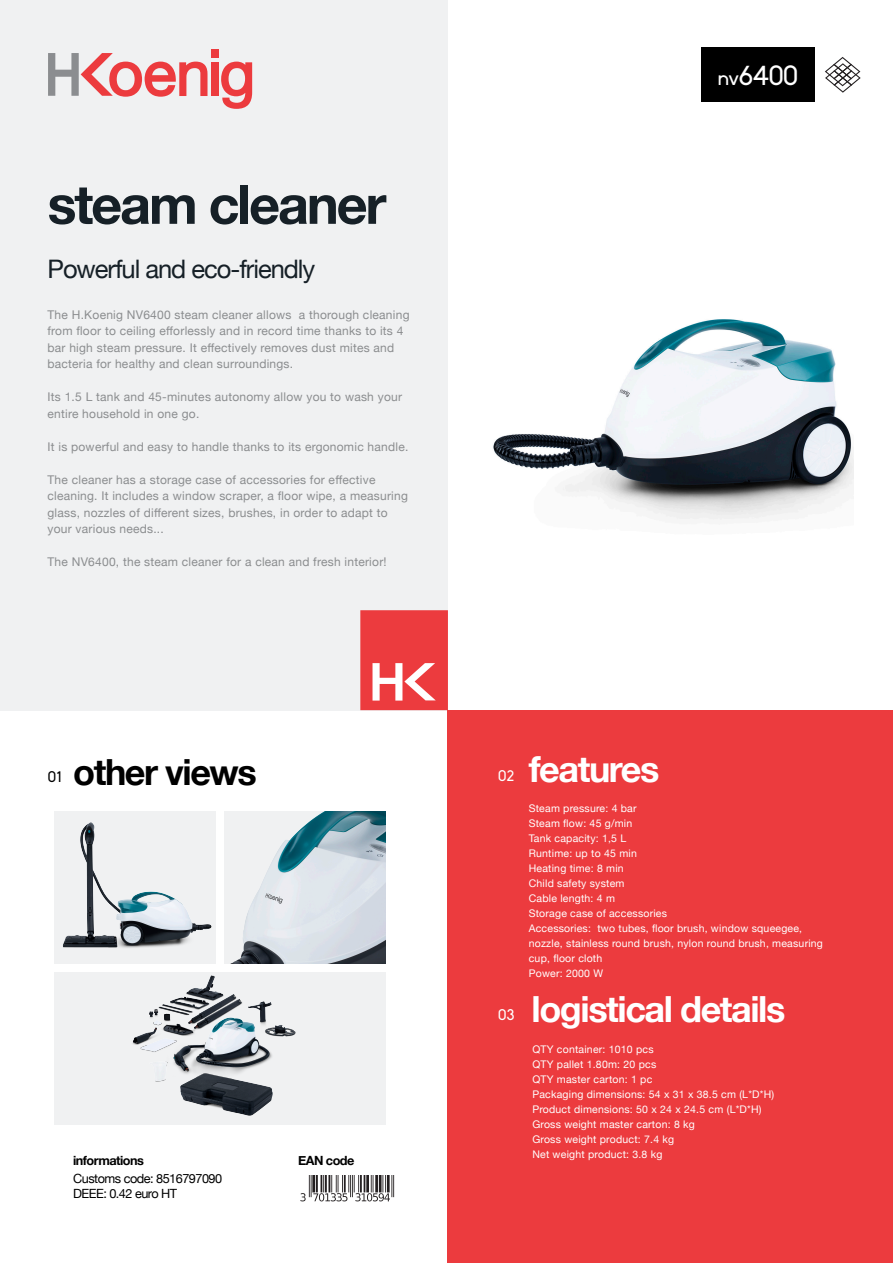
<style>
.page{position:relative;width:893px;height:1263px;background:#fff}
.page>*{position:absolute;margin:0;border:0;box-sizing:border-box;transform-origin:0 0}
.t1{font:700 54px "Helvetica Neue";letter-spacing:-.04em;color:#162027}
.t2{font:700 36px "Helvetica Neue";letter-spacing:-.04em;color:#fff}
.t3{font:700 36px "Helvetica Neue";letter-spacing:-.04em;color:#000}
.t4{font:27px "Biko";color:#fff}
.t5{font:25.5px "Helvetica Neue";letter-spacing:-.04em;color:#162027}
.t6{font:15px "Biko";color:#fff}
.t7{font:15px "Biko";color:#000}
.t8{font:12.75px/18px "Helvetica Neue";letter-spacing:-.04em;color:#000}
.t9{font:700 12.75px "Helvetica Neue";letter-spacing:-.04em;color:#000}
.t10{font:12px/16.5px "Helvetica Neue";letter-spacing:.02em;color:#8b8d8f}
.t11{font:10.5px/15px "Helvetica Neue";letter-spacing:.02em;color:#fff}
.s1{font-size:21px}
.s2{font-weight:700}
</style>
<div class="page">
<div style="left:0;top:0;width:448px;height:710px;background:#f0f1f2"></div>
<div style="left:448px;top:710px;width:445px;height:553px;background:#ec3b3e"></div>
<div style="left:211px;top:49px;width:7px;height:8px;background:#ec3b3e"></div>
<div style="left:211px;top:62px;width:7px;height:34px;background:#ec3b3e"></div>
<svg style="left:48px;top:53px;width:159px;height:44px"></svg>
<svg style="left:221px;top:62px;width:31px;height:47px"></svg>
<div style="left:702px;top:48px;width:113px;height:54px;background:#000"></div>
<img style="left:493px;top:319px;width:360px;height:201px">
<svg style="left:360px;top:610px;width:88px;height:100px;background:#ee5355"></svg>
<img style="left:300px;top:1175px;width:95px;height:27px">
<div style="left:54px;top:811px;width:162px;height:152px;background:#f0f1f2"></div>
<img style="left:63px;top:822px;width:149px;height:126px">
<div style="left:54px;top:972px;width:332px;height:152px;background:#f0f1f2"></div>
<img style="left:132px;top:975px;width:164px;height:141px">
<img style="left:224px;top:811px;width:162px;height:152px">
<svg style="left:825px;top:57px;width:36px;height:36px"></svg>
<p class="t1" style="left:48px;top:162px;width:340px">steam cleaner</p>
<p class="t5" style="left:48px;top:251px;width:269px">Powerful and eco-friendly</p>
<p class="t10" style="left:48px;top:307px;width:364px">The H.Koenig NV6400 steam cleaner allows a thorough cleaning from floor to ceiling efforlessly and in record time thanks to its 4 bar high steam pressure. It effectively removes dust mites and bacteria for healthy and clean surroundings.</p>
<p class="t10" style="left:48px;top:390px;width:356px">Its 1.5 L tank and 45-minutes autonomy allow you to wash your entire household in one go.</p>
<p class="t10" style="left:48px;top:439px;width:362px">It is powerful and easy to handle thanks to its ergonomic handle.</p>
<p class="t10" style="left:48px;top:472px;width:362px">The cleaner has a storage case of accessories for effective cleaning. It includes a window scraper, a floor wipe, a measuring glass, nozzles of different sizes, brushes, in order to adapt to your various needs...</p>
<p class="t10" style="left:48px;top:555px;width:341px">The NV6400, the steam cleaner for a clean and fresh interior!</p>
<p class="t4" style="left:718px;top:60px;width:83px"><span class="s1">nv</span>6400</p>
<p class="t3" style="left:73px;top:743px;width:185px">other views</p>
<p class="t7" style="left:48px;top:769px;width:16px">01</p>
<p class="t6" style="left:498px;top:768px;width:18px">02</p>
<p class="t8" style="left:73px;top:1152px;width:151px"><span class="s2">informations<br></span>Customs code: 8516797090</p>
<p class="t8" style="left:73px;top:1185px;width:106px">DEEE: 0.42 euro HT</p>
<p class="t9" style="left:298px;top:1150px;width:58px">EAN code</p>
<p class="t6" style="left:498px;top:1007px;width:18px">03</p>
<p class="t2" style="left:529px;top:741px;width:132px">features</p>
<p class="t11" style="left:529px;top:801px;width:109px">Steam pressure: 4 bar</p>
<p class="t11" style="left:529px;top:816px;width:105px">Steam flow: 45 g/min</p>
<p class="t11" style="left:529px;top:831px;width:99px">Tank capacity: 1,5 L</p>
<p class="t11" style="left:529px;top:846px;width:110px">Runtime: up to 45 min</p>
<p class="t11" style="left:529px;top:861px;width:97px">Heating time: 8 min</p>
<p class="t11" style="left:529px;top:876px;width:97px">Child safety system</p>
<p class="t11" style="left:529px;top:891px;width:88px">Cable length: 4 m</p>
<p class="t11" style="left:529px;top:906px;width:140px">Storage case of accessories</p>
<p class="t11" style="left:529px;top:921px;width:296px">Accessories: two tubes, floor brush, window squeegee, nozzle, stainless round brush, nylon round brush, measuring cup, floor cloth</p>
<p class="t11" style="left:529px;top:966px;width:76px">Power: 2000 W</p>
<p class="t2" style="left:531px;top:981px;width:255px">logistical details</p>
<p class="t11" style="left:532px;top:1042px;width:123px">QTY container: 1010 pcs</p>
<p class="t11" style="left:532px;top:1057px;width:125px">QTY pallet 1.80m: 20 pcs</p>
<p class="t11" style="left:532px;top:1072px;width:121px">QTY master carton: 1 pc</p>
<p class="t11" style="left:532px;top:1087px;width:243px">Packaging dimensions: 54 x 31 x 38.5 cm (L*D*H)</p>
<p class="t11" style="left:532px;top:1102px;width:231px">Product dimensions: 50 x 24 x 24.5 cm (L*D*H)</p>
<p class="t11" style="left:532px;top:1117px;width:164px">Gross weight master carton: 8 kg</p>
<p class="t11" style="left:532px;top:1132px;width:143px">Gross weight product: 7.4 kg</p>
<p class="t11" style="left:532px;top:1147px;width:132px">Net weight product: 3.8 kg</p>
</div>
